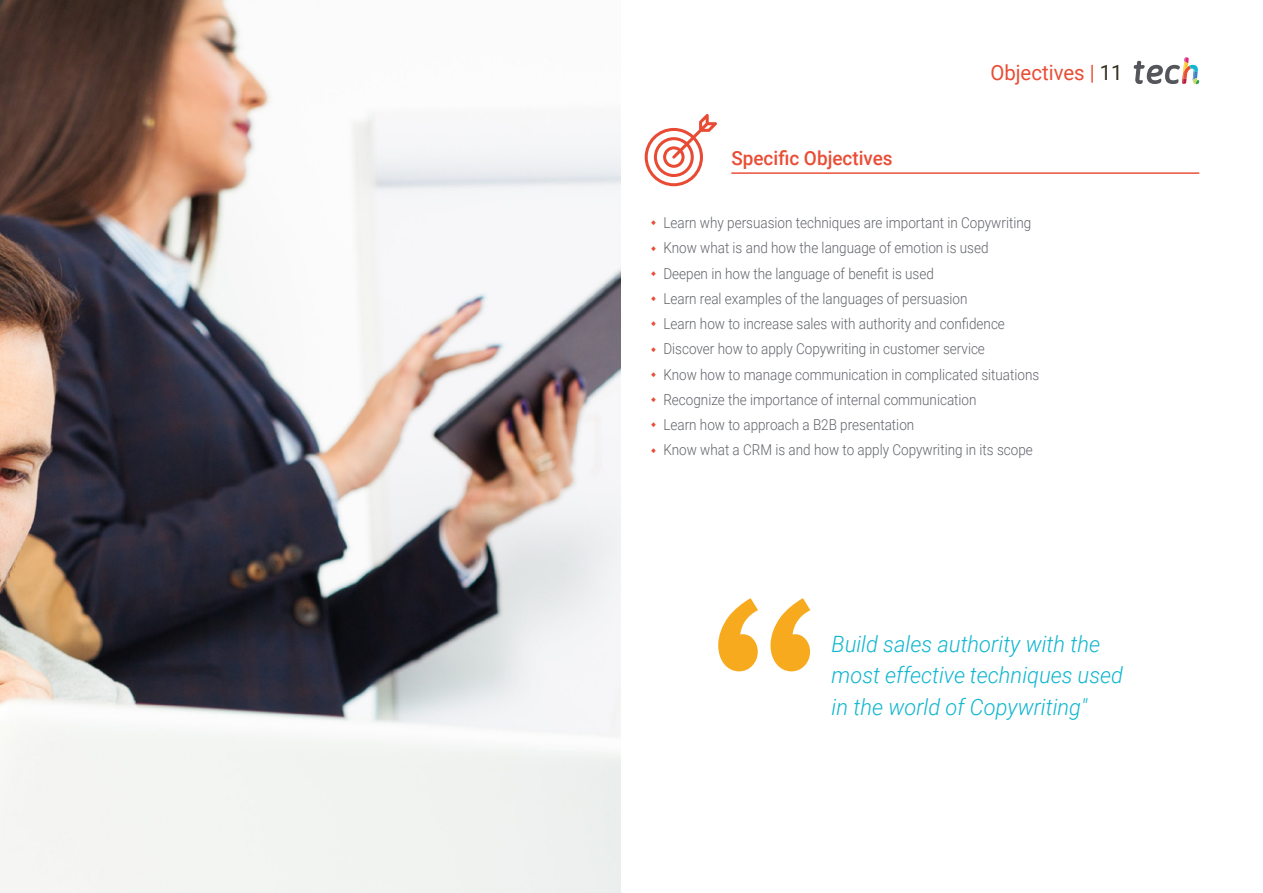
<style>
.page{position:relative;width:1263px;height:893px;background:#fff}
.page>*{position:absolute;margin:0;border:0;box-sizing:border-box;transform-origin:0 0}
.t1{font:italic 300 22.5px/31.5px "Roboto";color:#0fb6cf}
.t2{font:21px "Roboto";color:#e94d35}
.t3{font:500 19.5px "Roboto";color:#e94d35}
.t4{font:300 15px/25.2px "Roboto";color:#61646a;scale:.9 1}
.s1{color:#312e20}
</style>
<div class="page">
<hr style="left:731px;top:173px;width:468px;height:1px;background:#e94d35">
<svg style="left:645px;top:114px;width:72px;height:72px"></svg>
<svg style="left:1134px;top:57px;width:65px;height:27px"></svg>
<svg style="left:718px;top:598px;width:92px;height:73px"></svg>
<img style="left:0;top:0;width:621px;height:893px">
<h3 class="t3" style="left:731px;top:144px;width:163px">Specific Objectives</h3>
<h2 class="t2" style="left:990px;top:57px;width:134px">Objectives | <span class="s1">11</span></h2>
<p class="t4" style="left:663px;top:209px;width:419px">Learn why persuasion techniques are important in Copywriting Know what is and how the language of emotion is used<br>Deepen in how the language of benefit is used<br>Learn real examples of the languages of persuasion<br>Learn how to increase sales with authority and confidence Discover how to apply Copywriting in customer service<br>Know how to manage communication in complicated situations Recognize the importance of internal communication<br>Learn how to approach a B2B presentation<br>Know what a CRM is and how to apply Copywriting in its scope</p>
<h1 class="t1" style="left:832px;top:627px;width:293px">Build sales authority with the most effective techniques used in the world of Copywriting"</h1>
</div>
